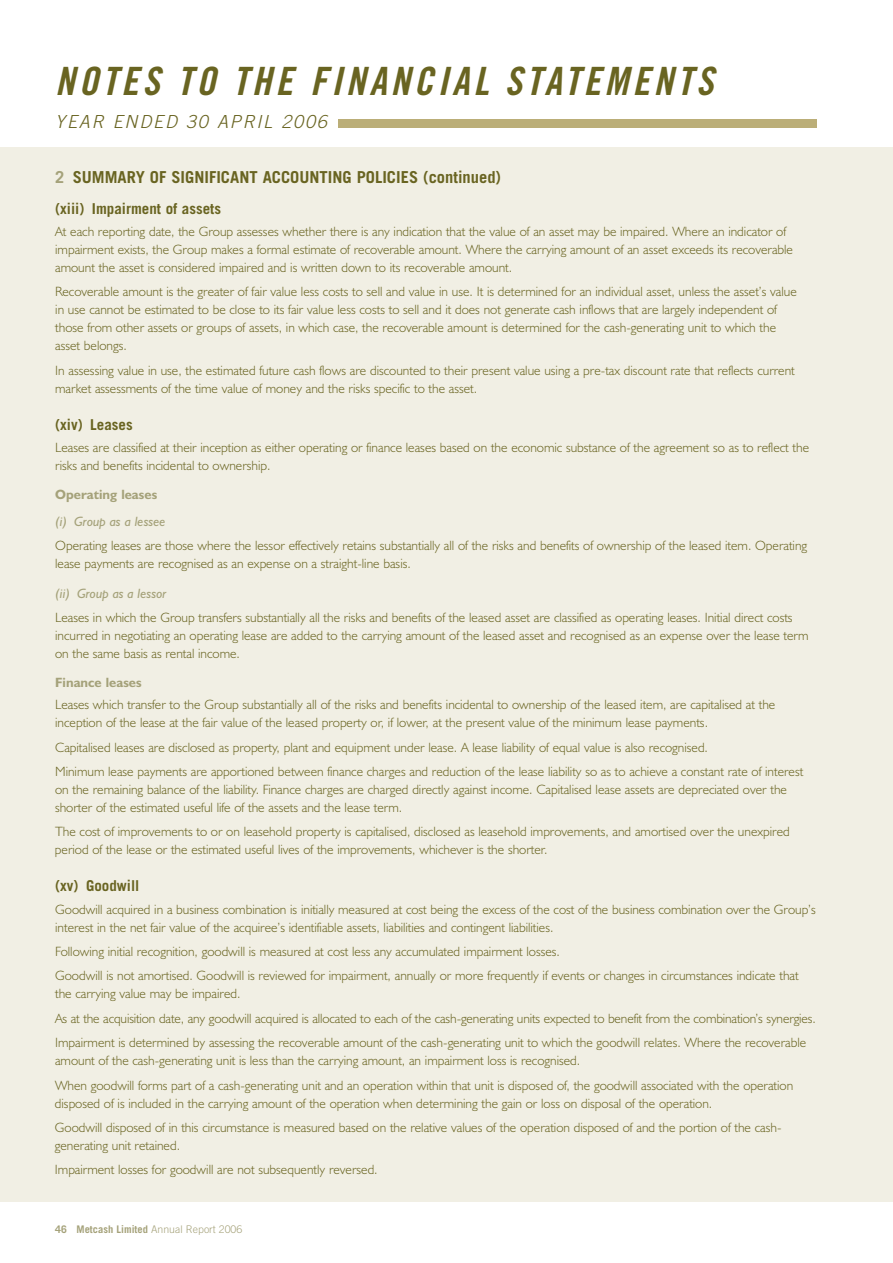
<style>
.page{position:relative;width:893px;height:1263px;background:#fff}
.page>*{position:absolute;margin:0;border:0;box-sizing:border-box;transform-origin:0 0}
.t1{font:39px "Trade Gothic Bold Cond Twenty Obl";letter-spacing:.1em;color:#696421}
.t2{font:italic 300 18px "Trade Gothic";letter-spacing:.1em;color:#696421}
.t3{font:700 16.5px "Trade Gothic";color:#696421}
.t4{font:700 15px "Trade Gothic";color:#696421}
.t5{font:300 13.5px/18px "Humanist 521 BT";color:#696421}
.t6{font:italic 13.5px "Humanist 521 BT";color:#a5a27a}
.t7{font:700 13.5px "Humanist 521 BT";color:#a5a27a}
.t8{font:700 10.5px "Trade Gothic";color:#a5a27a}
.s1{color:#a5a27a}
.s2{font-weight:300}
</style>
<div class="page">
<div style="left:0;top:147px;width:893px;height:1054px;background:#f1efe4"></div>
<div style="left:338px;top:119px;width:478px;height:9px;background:#bbae78"></div>
<h1 class="t1" style="left:55px;top:57px;width:660px">NOTES TO THE FINANCIAL STATEMENTS</h1>
<h2 class="t2" style="left:55px;top:110px;width:273px">YEAR ENDED 30 APRIL 2006</h2>
<p class="t3" style="left:55px;top:167px;width:447px"><span class="s1">2</span> Summary of significant accounting polici es (continued)</p>
<p class="t4" style="left:55px;top:199px;width:167px">(xiii) Impairment of assets</p>
<p class="t5" style="left:55px;top:222px;width:739px">At each reporting date, the Group assesses whether there is any indication that the value of an asset may be impaired. Where an indicator of impairment exists, the Group makes a formal estimate of recoverable amount. Where the carrying amount of an asset exceeds its recoverable amount the asset is considered impaired and is written down to its recoverable amount.</p>
<p class="t5" style="left:55px;top:282px;width:743px">Recoverable amount is the greater of fair value less costs to sell and value in use. It is determined for an individual asset, unless the asset’s value in use cannot be estimated to be close to its fair value less costs to sell and it does not generate cash inflows that are largely independent of those from other assets or groups of assets, in which case, the recoverable amount is determined for the cash-generating unit to which the asset belongs.</p>
<p class="t5" style="left:55px;top:361px;width:741px">In assessing value in use, the estimated future cash flows are discounted to their present value using a pre-tax discount rate that reflects current market assessments of the time value of money and the risks specific to the asset.</p>
<p class="t4" style="left:55px;top:415px;width:79px">(xiv) Leases</p>
<p class="t5" style="left:55px;top:438px;width:755px">Leases are classified at their inception as either operating or finance leases based on the economic substance of the agreement so as to reflect the risks and benefits incidental to ownership.</p>
<p class="t7" style="left:55px;top:486px;width:103px">Operating leases</p>
<p class="t6" style="left:55px;top:513px;width:112px">(i) Group as a lessee</p>
<p class="t5" style="left:55px;top:536px;width:753px">Operating leases are those where the lessor effectively retains substantially all of the risks and benefits of ownership of the leased item. Operating lease payments are recognised as an expense on a straight-line basis.</p>
<p class="t6" style="left:55px;top:585px;width:113px">(ii) Group as a lessor</p>
<p class="t5" style="left:55px;top:608px;width:755px">Leases in which the Group transfers substantially all the risks and benefits of the leased asset are classified as operating leases. Initial direct costs incurred in negotiating an operating lease are added to the carrying amount of the leased asset and recognised as an expense over the lease term on the same basis as rental income.</p>
<p class="t7" style="left:55px;top:674px;width:88px">Finance leases</p>
<p class="t5" style="left:55px;top:695px;width:722px">Leases which transfer to the Group substantially all of the risks and benefits incidental to ownership of the leased item, are capitalised at the inception of the lease at the fair value of the leased property or, if lower, at the present value of the minimum lease payments.</p>
<p class="t5" style="left:55px;top:734px;width:750px;line-height:24.5px">Capitalised leases are disclosed as property, plant and equipment under lease. A lease liability of equal value is also recognised.<br>Minimum lease payments are apportioned between finance charges and reduction of the lease liability so as to achieve a constant rate of interest</p>
<p class="t5" style="left:55px;top:780px;width:733px">on the remaining balance of the liability. Finance charges are charged directly against income. Capitalised lease assets are depreciated over the shorter of the estimated useful life of the assets and the lease term.</p>
<p class="t5" style="left:55px;top:822px;width:736px">The cost of improvements to or on leasehold property is capitalised, disclosed as leasehold improvements, and amortised over the unexpired period of the lease or the estimated useful lives of the improvements, whichever is the shorter.</p>
<p class="t4" style="left:55px;top:877px;width:86px">(xv) Goodwill</p>
<p class="t5" style="left:55px;top:900px;width:762px">Goodwill acquired in a business combination is initially measured at cost being the excess of the cost of the business combination over the Group’s interest in the net fair value of the acquiree’s identifiable assets, liabilities and contingent liabilities.</p>
<p class="t5" style="left:55px;top:939px;width:745px;line-height:24.5px">Following initial recognition, goodwill is measured at cost less any accumulated impairment losses.<br>Goodwill is not amortised. Goodwill is reviewed for impairment, annually or more frequently if events or changes in circumstances indicate that</p>
<p class="t5" style="left:55px;top:981px;width:762px;line-height:24.5px">the carrying value may be impaired.<br>As at the acquisition date, any goodwill acquired is allocated to each of the cash-generating units expected to benefit from the combination’s synergies.<br>Impairment is determined by assessing the recoverable amount of the cash-generating unit to which the goodwill relates. Where the recoverable</p>
<p class="t5" style="left:55px;top:1048px;width:740px;line-height:24.5px">amount of the cash-generating unit is less than the carrying amount, an impairment loss is recognised.<br>When goodwill forms part of a cash-generating unit and an operation within that unit is disposed of, the goodwill associated with the operation</p>
<p class="t5" style="left:55px;top:1090px;width:728px;line-height:24.5px">disposed of is included in the carrying amount of the operation when determining the gain or loss on disposal of the operation.<br>Goodwill disposed of in this circumstance is measured based on the relative values of the operation disposed of and the portion of the cash-</p>
<p class="t5" style="left:55px;top:1133px;width:324px;line-height:24.5px">generating unit retained.<br>Impairment losses for goodwill are not subsequently reversed.</p>
<p class="t8" style="left:55px;top:1223px;width:188px">46 Metcash Limited <span class="s2">Annual Report 2006</span></p>
</div>
